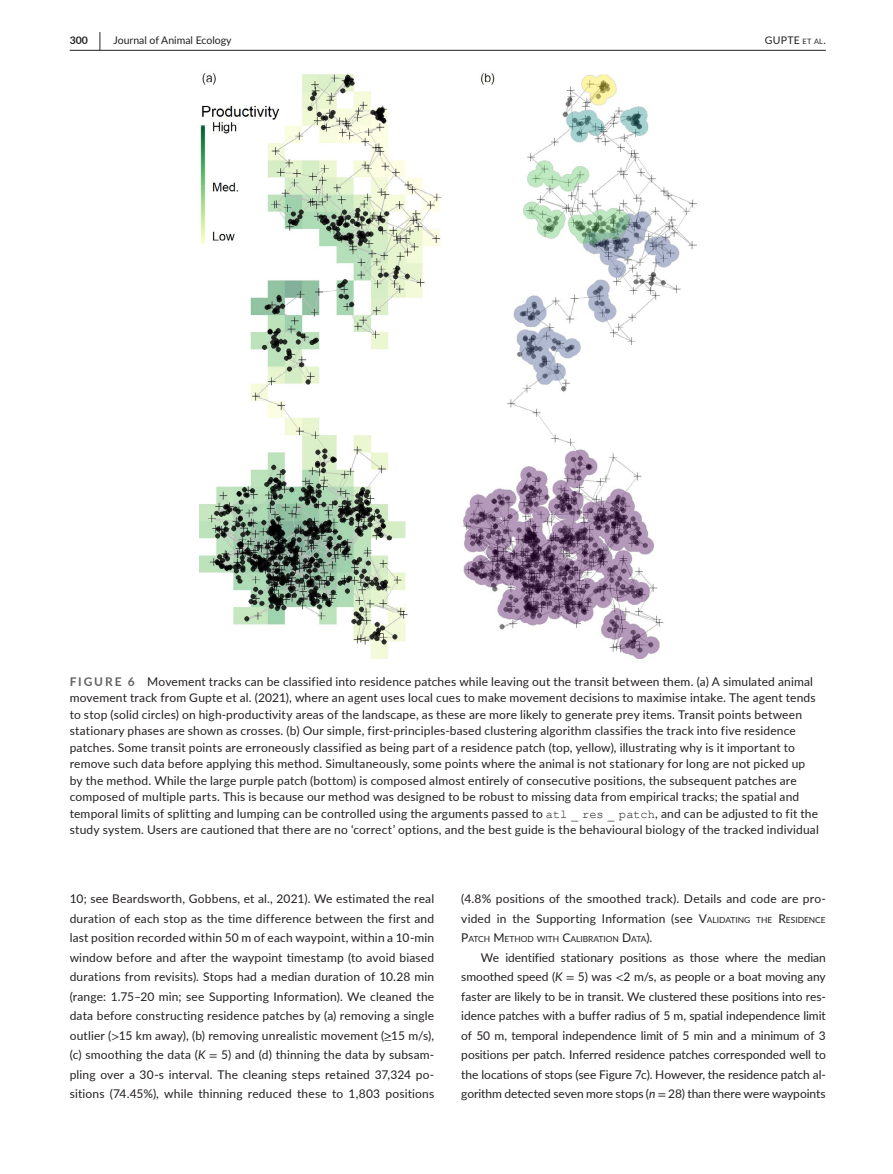
<style>
.page{position:relative;width:893px;height:1174px;background:#fff}
.page>*{position:absolute;margin:0;border:0;box-sizing:border-box;transform-origin:0 0}
.t1{font:12px/19.5px "Lato";letter-spacing:.015em;color:#231f20;text-align:justify}
.t2{font:10.5px "Lato";color:#231f20}
.t3{font:10.5px "Lato";letter-spacing:.02em;color:#231f20}
.t4{font:700 10.5px "Lato";color:#231f20}
.t5{font:8.4px "Lato";color:#231f20}
.s1{font-size:19.5px}
.s2{font-size:7.35px}
.s3{font-weight:700;color:#636366}
.s4{font-family:"Courier New"}
.s5{font-family:"STIX"}
.s6{font-family:"STIX Math Calligraphy";color:#000}
.s7{font-style:italic}
.s8{font-style:inherit}
.s9{font-size:8.4px}
.s10{font-size:12px}
</style>
<div class="page">
<hr style="left:70px;top:50px;width:756px;height:1px;background:#231f20">
<img style="left:199px;top:73px;width:497px;height:586px">
<p class="t4" style="left:70px;top:33px;width:33px">300 <span class="s1">|</span></p>
<p class="t2" style="left:113px;top:33px;width:120px">Journal of Animal Ecology</p>
<p class="t3" style="left:765px;top:33px;width:62px">GUPTE <span class="s2">ET AL</span>.</p>
<p class="t1" style="left:70px;top:673px;width:751px;line-height:16.5px;text-align:left"><span class="s3">FIGURE 6</span> Movement tracks can be classified into residence patches while leaving out the transit between them. (a) A simulated animal movement track from Gupte et al. (2021), where an agent uses local cues to make movement decisions to maximise intake. The agent tends to stop (solid circles) on high-productivity areas of the landscape, as these are more likely to generate prey items. Transit points between stationary phases are shown as crosses. (b) Our simple, first-principles-based clustering algorithm classifies the track into five residence patches. Some transit points are erroneously classified as being part of a residence patch (top, yellow), illustrating why is it important to remove such data before applying this method. Simultaneously, some points where the animal is not stationary for long are not picked up by the method. While the large purple patch (bottom) is composed almost entirely of consecutive positions, the subsequent patches are composed of multiple parts. This is because our method was designed to be robust to missing data from empirical tracks; the spatial and temporal limits of splitting and lumping can be controlled using the arguments passed to <span class="s4">atl _ res _ patch</span>, and can be adjusted to fit the study system. Users are cautioned that there are no ‘correct’ options, and the best guide is the behavioural biology of the tracked individual</p>
<p class="t1" style="left:70px;top:888px;width:366px">10; see Beardsworth, Gobbens, et al., 2021). We estimated the real duration of each stop as the time difference between the first and last position recorded within 50 m of each waypoint, within a 10-min window before and after the waypoint timestamp (to avoid biased durations from revisits). Stops had a median duration of 10.28 min (range: 1.75–20 min; see Supporting Information). We cleaned the data before constructing residence patches by (a) removing a single outlier (<span class="s5">&gt;</span>15 km away), (b) removing unrealistic movement (<span class="s6">≥</span>15 m/s), (c) smoothing the data (<span class="s7">K</span> <span class="s5">=</span> 5) and (d) thinning the data by subsam&shy;pling over a 30-s interval. The cleaning steps retained 37,324 po&shy;sitions (74.45%), while thinning reduced these to 1,803 positions</p>
<p class="t1" style="left:461px;top:888px;width:366px">(4.8% positions of the smoothed track). Details and code are pro&shy;vided in the Supporting Information (see <span class="s8">V</span><span class="s9">ALIDATING THE</span> <span class="s8">R</span><span class="s9">ESIDENCE</span></p>
<p class="t5" style="left:461px;top:933px;width:193px"><span class="s10">P</span>ATCH <span class="s10">M</span>ETHOD WITH <span class="s10">C</span>ALIBRATION <span class="s10">D</span>ATA<span class="s10">).</span></p>
<p class="t1" style="left:461px;top:947px;width:366px;text-indent:20px">We identified stationary positions as those where the median smoothed speed (<span class="s7">K</span> <span class="s5">=</span> 5) was <span class="s5">&lt;</span>2 m/s, as people or a boat moving any faster are likely to be in transit. We clustered these positions into res&shy;idence patches with a buffer radius of 5 m, spatial independence limit of 50 m, temporal independence limit of 5 min and a minimum of 3 positions per patch. Inferred residence patches corresponded well to the locations of stops (see Figure 7c). However, the residence patch al&shy;gorithm detected seven more stops (<span class="s7">n</span> <span class="s5">=</span> 28) than there were waypoints</p>
</div>
